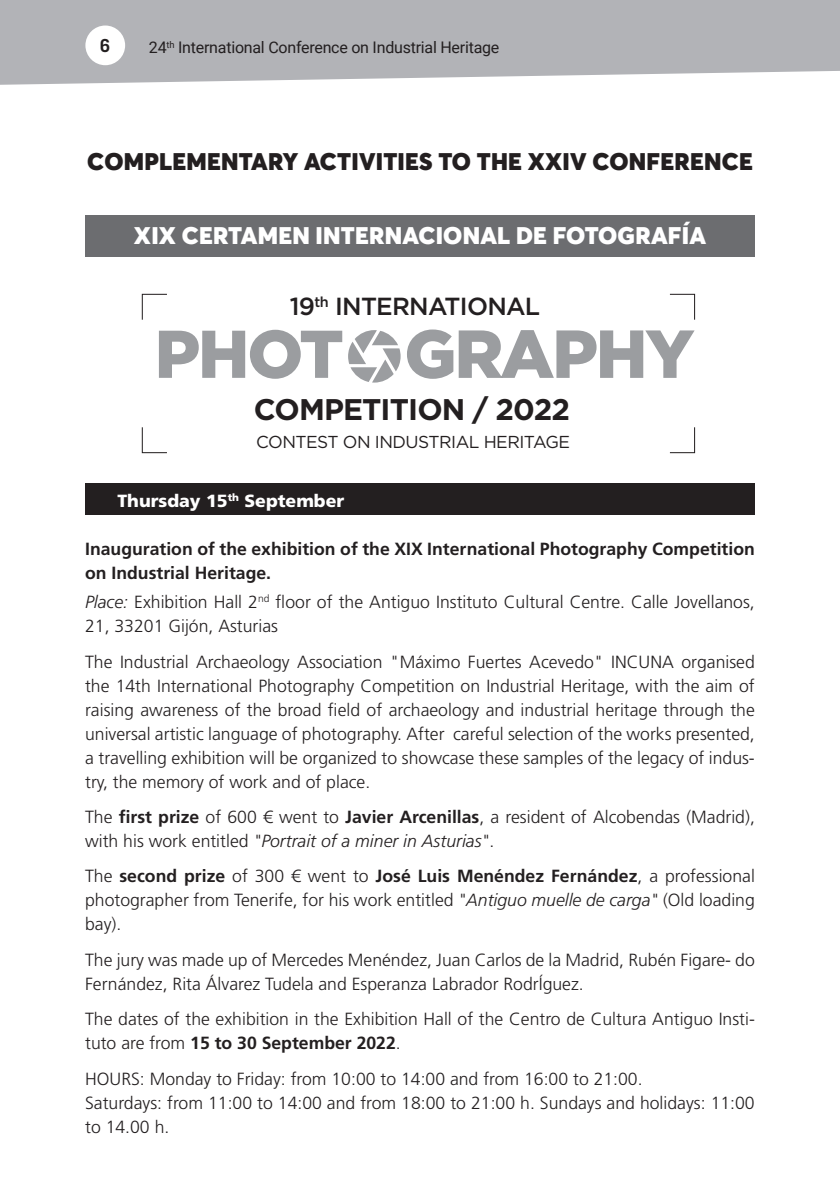
<style>
.page{position:relative;width:840px;height:1191px;background:#fff}
.page>*{position:absolute;margin:0;border:0;box-sizing:border-box;transform-origin:0 0}
.t1{font:700 29.8px "Gotham";letter-spacing:-.03em;color:#231f20}
.t2{font:500 24.8px "Gotham";letter-spacing:-.03em;color:#231f20}
.t3{font:900 24px "Averta Std";letter-spacing:.01em;color:#231f20}
.t4{font:900 24px "Averta Std";letter-spacing:.01em;color:#fff}
.t5{font:700 18px "Trade Gothic LT Std";color:#231f20}
.t6{font:300 17.6px/24px "Frutiger LT Std";color:#231f20}
.t7{font:700 17.6px/24px "Frutiger LT Std";color:#231f20}
.t8{font:900 17.6px "Frutiger LT Std";color:#fff}
.t9{font:17.2px "Gotham";letter-spacing:-.03em;color:#231f20}
.t10{font:16px "Roboto";letter-spacing:-.015em;color:#231f20}
.s1{font-style:italic}
.s2{font-weight:700}
</style>
<div class="page">
<svg style="left:0;top:0;width:839px;height:85px;background:#b8b9bd"></svg>
<div style="left:85px;top:26px;width:40px;height:39px;background:#fff;border-radius:50%"></div>
<div style="left:85px;top:483px;width:669px;height:32px;background:#231f20"></div>
<div style="left:85px;top:215px;width:669px;height:41px;background:#6c6d70"></div>
<svg style="left:348px;top:330px;width:52px;height:52px"></svg>
<svg style="left:407px;top:329px;width:287px;height:50px"></svg>
<svg style="left:159px;top:330px;width:183px;height:49px"></svg>
<svg style="left:141px;top:293px;width:26px;height:27px"></svg>
<svg style="left:141px;top:427px;width:26px;height:27px"></svg>
<svg style="left:669px;top:293px;width:26px;height:27px"></svg>
<svg style="left:669px;top:427px;width:26px;height:27px"></svg>
<p class="t5" style="left:100px;top:34px;width:12px">6</p>
<p class="t10" style="left:149px;top:36px;width:352px">24<sup>th</sup> International Conference on Industrial Heritage</p>
<h3 class="t3" style="left:87px;top:146px;width:666px">COMPLEMENTARY ACTIVITIES TO THE XXIV CONFERENCE</h3>
<h3 class="t4" style="left:134px;top:220px;width:573px">XIX CERTAMEN INTERNACIONAL DE FOTOGRAFÍA</h3>
<h2 class="t2" style="left:290px;top:290px;width:252px">19<sup>th</sup> INTERNATIONAL</h2>
<h1 class="t1" style="left:254px;top:392px;width:317px">COMPETITION / 2022</h1>
<p class="t9" style="left:256px;top:433px;width:315px">CONTEST ON INDUSTRIAL HERITAGE</p>
<p class="t8" style="left:117px;top:490px;width:228px">Thursday 15<sup>th</sup> September</p>
<p class="t7" style="left:85px;top:536px;width:671px">Inauguration of the exhibition of the XIX International Photography Competition on Industrial Heritage.</p>
<p class="t6" style="left:85px;top:590px;width:670px"><span class="s1">Place:</span> Exhibition Hall 2<sup>nd</sup> floor of the Antiguo Instituto Cultural Centre. Calle Jovellanos,<br>21, 33201 Gijón, Asturias</p>
<p class="t6" style="left:85px;top:650px;width:671px;text-align:justify">The Industrial Archaeology Association "Máximo Fuertes Acevedo" INCUNA organised the 14th International Photography Competition on Industrial Heritage, with the aim of raising awareness of the broad field of archaeology and industrial heritage through the universal artistic language of photography. After careful selection of the works presented, a travelling exhibition will be organized to showcase these samples of the legacy of indus&shy;try, the memory of work and of place.</p>
<p class="t6" style="left:85px;top:805px;width:671px">The <span class="s2">first prize</span> of 600 € went to <span class="s2">Javier Arcenillas</span>, a resident of Alcobendas (Madrid), with his work entitled <span class="s1">"Portrait of a miner in Asturias"</span>.</p>
<p class="t6" style="left:85px;top:864px;width:671px;text-align:justify">The <span class="s2">second prize</span> of 300 € went to <span class="s2">José Luis Menéndez Fernández</span>, a professional photographer from Tenerife, for his work entitled <span class="s1">"Antiguo muelle de carga"</span> (Old loading bay).</p>
<p class="t6" style="left:85px;top:948px;width:670px">The jury was made up of Mercedes Menéndez, Juan Carlos de la Madrid, Rubén Figare- do<br>Fernández, Rita Álvarez Tudela and Esperanza Labrador RodrÍguez.</p>
<p class="t6" style="left:85px;top:1007px;width:671px">The dates of the exhibition in the Exhibition Hall of the Centro de Cultura Antiguo Insti&shy;tuto are from <span class="s2">15 to 30 September 2022</span>.</p>
<p class="t6" style="left:85px;top:1066px;width:670px">HOURS: Monday to Friday: from 10:00 to 14:00 and from 16:00 to 21:00.<br>Saturdays: from 11:00 to 14:00 and from 18:00 to 21:00 h. Sundays and holidays: 11:00 to 14.00 h.</p>
</div>
